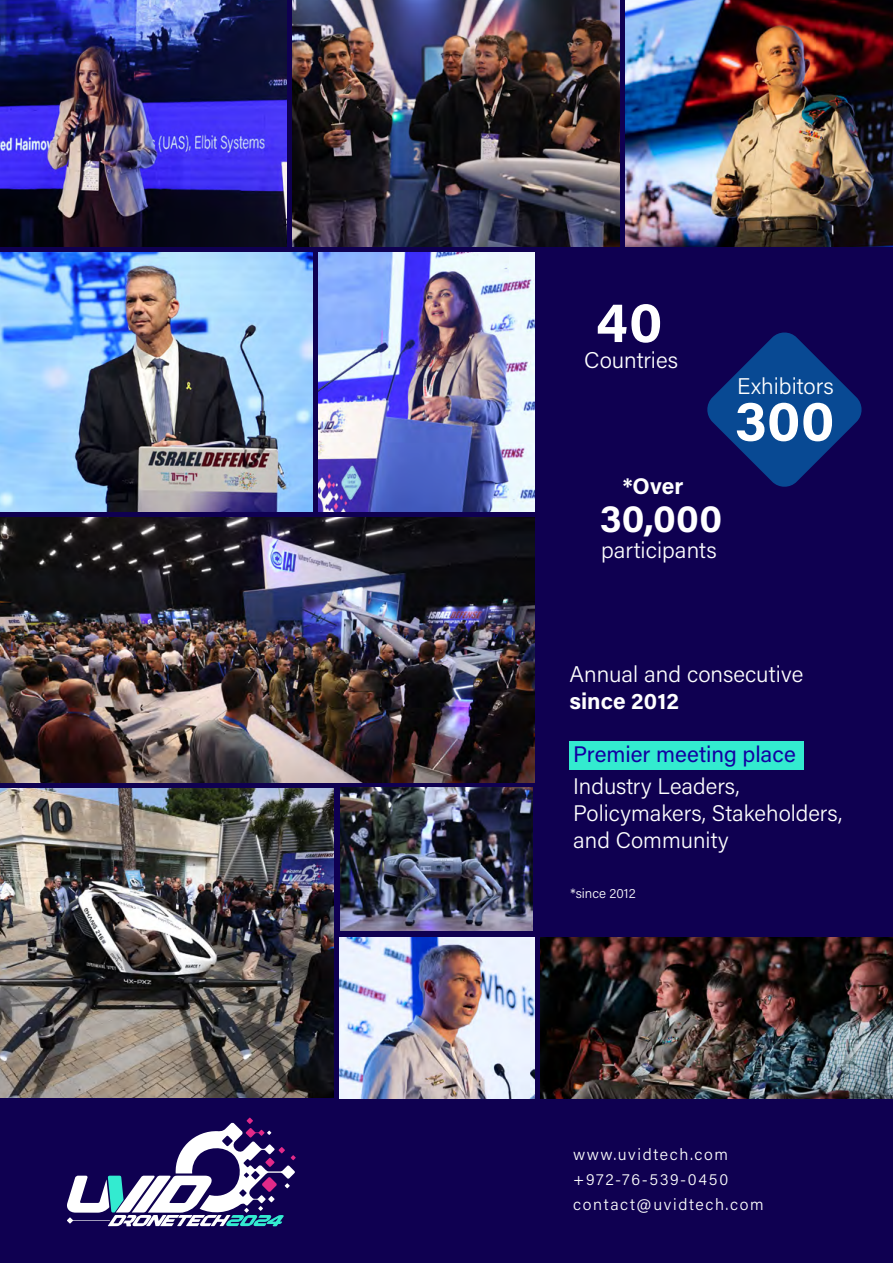
<style>
.page{position:relative;width:893px;height:1263px;background:#0f0051}
.page>*{position:absolute;margin:0;border:0;box-sizing:border-box;transform-origin:0 0}
.t1{font:700 56.7px "Acumin Pro";color:#fff}
.t2{font:700 38.55px "Acumin Pro";color:#fff}
.t3{font:300 22.65px "Acumin Pro";color:#fff}
.t4{font:700 22.65px "Acumin Pro";color:#fff}
.t5{font:300 22.5px/27px "Acumin Pro";color:#fff}
.t6{font:22.5px "Acumin Pro";color:#1200a1}
.t7{font:300 16.2px/24.9px "Acumin Pro";letter-spacing:.1em;color:#fff}
.t8{font:300 13.5px "Acumin Pro";color:#fff}
</style>
<div class="page">
<img style="left:340px;top:938px;width:194px;height:160px">
<img style="left:293px;top:0;width:327px;height:246px">
<img style="left:540px;top:938px;width:353px;height:160px">
<img style="left:0;top:252px;width:312px;height:260px">
<img style="left:0;top:788px;width:334px;height:310px">
<img style="left:0;top:518px;width:534px;height:264px">
<img style="left:0;top:0;width:287px;height:246px">
<img style="left:626px;top:0;width:267px;height:246px">
<div style="left:569px;top:741px;width:234px;height:28px;background:#33ebcf"></div>
<svg style="left:707px;top:332px;width:155px;height:155px"></svg>
<img style="left:318px;top:252px;width:216px;height:260px">
<svg style="left:247px;top:1117px;width:6px;height:7px"></svg>
<svg style="left:67px;top:1122px;width:229px;height:104px"></svg>
<img style="left:341px;top:788px;width:192px;height:142px">
<h1 class="t1" style="left:596px;top:282px;width:68px">40</h1>
<p class="t3" style="left:584px;top:344px;width:96px">Countries</p>
<p class="t4" style="left:623px;top:470px;width:62px">*Over</p>
<h2 class="t2" style="left:600px;top:492px;width:123px">30,000</h2>
<p class="t3" style="left:601px;top:535px;width:117px">participants</p>
<p class="t3" style="left:737px;top:371px;width:98px">Exhibitors</p>
<h1 class="t1" style="left:735px;top:381px;width:101px">300</h1>
<p class="t3" style="left:569px;top:659px;width:235px">Annual and consecutive</p>
<p class="t4" style="left:569px;top:685px;width:111px">since 2012</p>
<p class="t6" style="left:573px;top:739px;width:224px">Premier meeting place</p>
<p class="t5" style="left:573px;top:771px;width:271px">Industry Leaders,<br>Policymakers, Stakeholders, and Community</p>
<p class="t8" style="left:570px;top:884px;width:67px">*since 2012</p>
<p class="t7" style="left:573px;top:1141px;width:192px">www.uvidtech.com +972-76-539-0450 contact@uvidtech.com</p>
</div>
